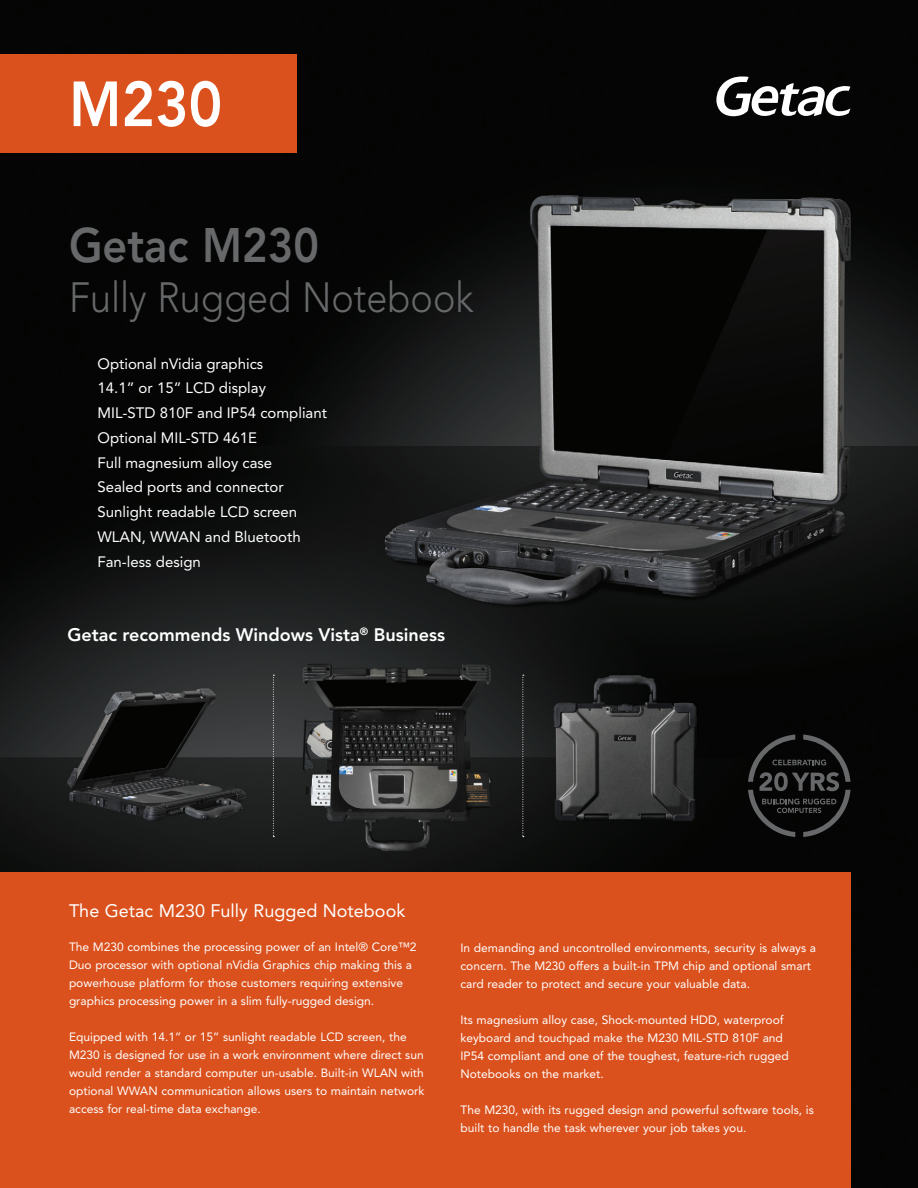
<style>
.page{position:relative;width:918px;height:1188px;background:#fff}
.page>*{position:absolute;margin:0;border:0;box-sizing:border-box;transform-origin:0 0}
.t1{font:800 63px "Avenir";color:#fff;scale:.9 1}
.t2{font:800 48px "Avenir";color:#67686a;scale:.9 1}
.t3{font:300 42px "Avenir";color:#67686a;scale:.9 1}
.t4{font:800 18px "Avenir";color:#fff}
.t5{font:18px "Avenir";color:#fff}
.t6{font:15px "Avenir";color:#fff}
.t7{font:12px/18px "Avenir";color:#fff}
</style>
<div class="page">
<img style="left:0;top:0;width:918px;height:1188px">
<div style="left:0;top:872px;width:850px;height:316px;background:#da511d"></div>
<div style="left:0;top:54px;width:297px;height:98px;background:#da511d"></div>
<svg style="left:716px;top:76px;width:135px;height:41px"></svg>
<svg style="left:748px;top:735px;width:102px;height:102px;background:#1c1d1d"></svg>
<svg style="left:273px;top:675px;width:1px;height:162px"></svg>
<svg style="left:523px;top:675px;width:1px;height:162px"></svg>
<p class="t1" style="left:69px;top:67px;width:172px">M230</p>
<p class="t2" style="left:69px;top:217px;width:279px">Getac M230</p>
<p class="t3" style="left:69px;top:273px;width:451px">Fully Rugged Notebook</p>
<p class="t6" style="left:98px;top:355px;width:167px">Optional nVidia graphics</p>
<p class="t6" style="left:98px;top:380px;width:170px">14.1” or 15” LCD display</p>
<p class="t6" style="left:98px;top:404px;width:231px">MIL-STD 810F and IP54 compliant</p>
<p class="t6" style="left:98px;top:429px;width:161px">Optional MIL-STD 461E</p>
<p class="t6" style="left:98px;top:454px;width:176px">Full magnesium alloy case</p>
<p class="t6" style="left:98px;top:479px;width:188px">Sealed ports and connector</p>
<p class="t6" style="left:98px;top:503px;width:201px">Sunlight readable LCD screen</p>
<p class="t6" style="left:98px;top:528px;width:205px">WLAN, WWAN and Bluetooth</p>
<p class="t6" style="left:98px;top:553px;width:105px">Fan-less design</p>
<p class="t4" style="left:68px;top:624px;width:379px">Getac recommends Windows Vista<sup>®</sup> Business</p>
<p class="t5" style="left:69px;top:901px;width:338px">The Getac M230 Fully Rugged Notebook</p>
<p class="t7" style="left:69px;top:938px;width:349px">The M230 combines the processing power of an Intel® Core™2<br>Duo processor with optional nVidia Graphics chip making this a powerhouse platform for those customers requiring extensive graphics processing power in a slim fully-rugged design.</p>
<p class="t7" style="left:69px;top:1028px;width:357px">Equipped with 14.1” or 15” sunlight readable LCD screen, the M230 is designed for use in a work environment where direct sun would render a standard computer un-usable. Built-in WLAN with optional WWAN communication allows users to maintain network access for real-time data exchange.</p>
<p class="t7" style="left:460px;top:939px;width:357px">In demanding and uncontrolled environments, security is always a concern. The M230 offers a built-in TPM chip and optional smart card reader to protect and secure your valuable data.</p>
<p class="t7" style="left:460px;top:1011px;width:330px">Its magnesium alloy case, Shock-mounted HDD, waterproof keyboard and touchpad make the M230 MIL-STD 810F and IP54 compliant and one of the toughest, feature-rich rugged Notebooks on the market.</p>
<p class="t7" style="left:460px;top:1101px;width:355px">The M230, with its rugged design and powerful software tools, is built to handle the task wherever your job takes you.</p>
</div>
